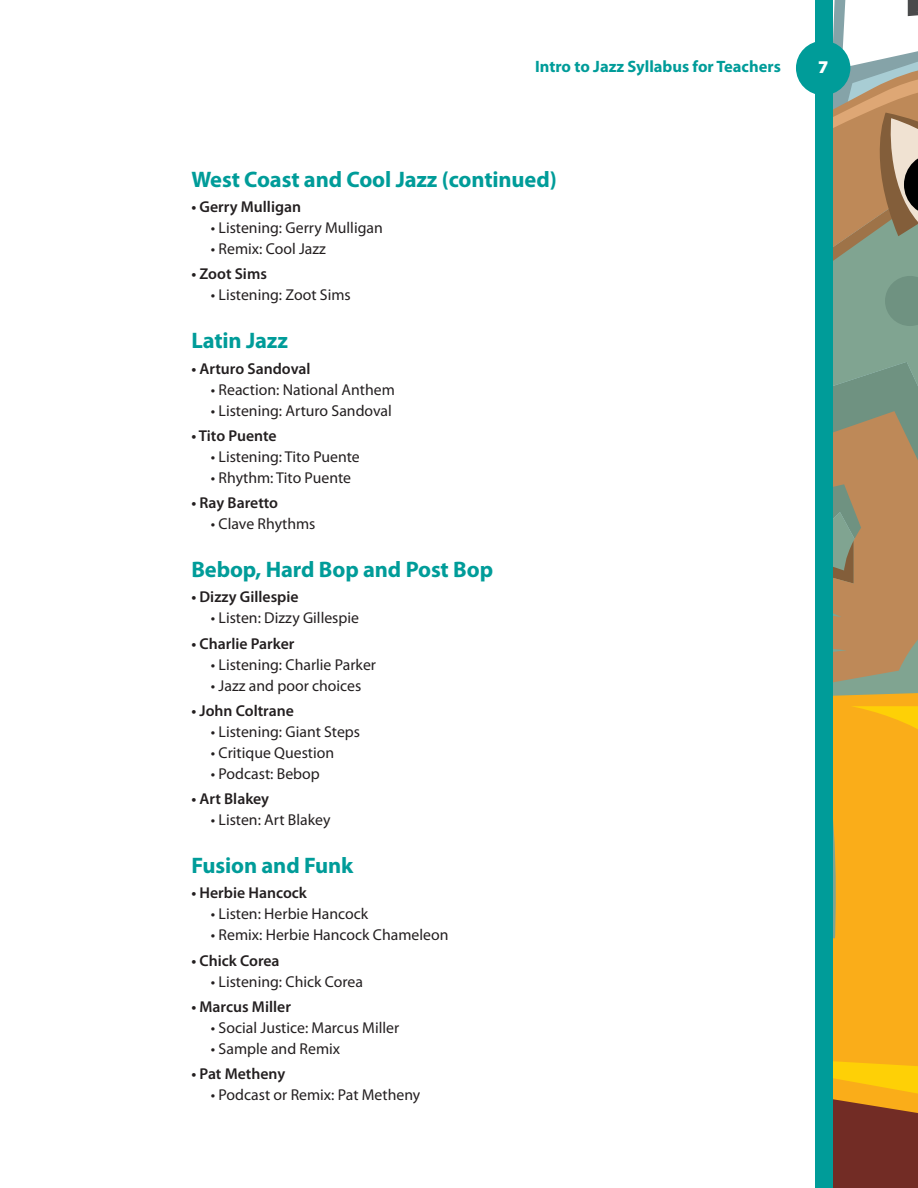
<style>
.page{position:relative;width:918px;height:1188px;background:#fff}
.page>*{position:absolute;margin:0;border:0;box-sizing:border-box;transform-origin:0 0}
.t1{font:700 22.5px "Myriad Pro";letter-spacing:-.005em;color:#009c99}
.t2{font:900 18px "Myriad Pro";color:#fff}
.t3{font:700 16.5px "Myriad Pro";color:#009c99}
.t4{font:15.75px "Myriad Pro";color:#231f20}
.t5{font:600 15.75px "Myriad Pro";color:#231f20}
</style>
<div class="page">
<svg style="left:833px;top:356px;width:85px;height:350px;background:#a88f65"></svg>
<svg style="left:833px;top:706px;width:85px;height:482px;background:#e1991b"></svg>
<div style="left:816px;top:0;width:17px;height:1188px;background:#009c99"></div>
<svg style="left:833px;top:0;width:85px;height:356px;background:#a8a48d"></svg>
<div style="left:796px;top:41px;width:54px;height:54px;background:#009c99;border-radius:50%"></div>
<p class="t3" style="left:535px;top:56px;width:247px">Intro to Jazz Syllabus for Teachers</p>
<h1 class="t1" style="left:191px;top:165px;width:367px">West Coast and Cool Jazz (continued)</h1>
<p class="t5" style="left:191px;top:197px;width:111px">• Gerry Mulligan</p>
<p class="t4" style="left:211px;top:218px;width:174px">• Listening: Gerry Mulligan</p>
<p class="t4" style="left:211px;top:239px;width:117px">• Remix: Cool Jazz</p>
<p class="t5" style="left:191px;top:264px;width:77px">• Zoot Sims</p>
<p class="t4" style="left:211px;top:285px;width:141px">• Listening: Zoot Sims</p>
<h1 class="t1" style="left:191px;top:326px;width:98px">Latin Jazz</h1>
<p class="t5" style="left:191px;top:358px;width:121px">• Arturo Sandoval</p>
<p class="t4" style="left:211px;top:380px;width:186px">• Reaction: National Anthem</p>
<p class="t4" style="left:211px;top:401px;width:183px">• Listening: Arturo Sandoval</p>
<p class="t5" style="left:191px;top:426px;width:87px">• Tito Puente</p>
<p class="t4" style="left:211px;top:447px;width:150px">• Listening: Tito Puente</p>
<p class="t4" style="left:211px;top:468px;width:142px">• Rhythm: Tito Puente</p>
<p class="t5" style="left:191px;top:493px;width:88px">• Ray Baretto</p>
<p class="t4" style="left:211px;top:514px;width:106px">• Clave Rhythms</p>
<h1 class="t1" style="left:191px;top:555px;width:303px">Bebop, Hard Bop and Post Bop</h1>
<p class="t5" style="left:191px;top:587px;width:109px">• Dizzy Gillespie</p>
<p class="t4" style="left:211px;top:608px;width:150px">• Listen: Dizzy Gillespie</p>
<p class="t5" style="left:191px;top:633px;width:105px">• Charlie Parker</p>
<p class="t4" style="left:211px;top:655px;width:167px">• Listening: Charlie Parker</p>
<p class="t4" style="left:211px;top:676px;width:152px">• Jazz and poor choices</p>
<p class="t5" style="left:191px;top:701px;width:104px">• John Coltrane</p>
<p class="t4" style="left:211px;top:722px;width:151px">• Listening: Giant Steps</p>
<p class="t4" style="left:211px;top:743px;width:125px">• Critique Question</p>
<p class="t4" style="left:211px;top:764px;width:111px">• Podcast: Bebop</p>
<p class="t5" style="left:191px;top:789px;width:79px">• Art Blakey</p>
<p class="t4" style="left:211px;top:810px;width:121px">• Listen: Art Blakey</p>
<h1 class="t1" style="left:191px;top:851px;width:164px">Fusion and Funk</h1>
<p class="t5" style="left:191px;top:883px;width:117px">• Herbie Hancock</p>
<p class="t4" style="left:211px;top:904px;width:159px">• Listen: Herbie Hancock</p>
<p class="t4" style="left:211px;top:925px;width:239px">• Remix: Herbie Hancock Chameleon</p>
<p class="t5" style="left:191px;top:950px;width:90px">• Chick Corea</p>
<p class="t4" style="left:211px;top:972px;width:154px">• Listening: Chick Corea</p>
<p class="t5" style="left:191px;top:997px;width:101px">• Marcus Miller</p>
<p class="t4" style="left:211px;top:1018px;width:190px">• Social Justice: Marcus Miller</p>
<p class="t4" style="left:211px;top:1039px;width:131px">• Sample and Remix</p>
<p class="t5" style="left:191px;top:1064px;width:95px">• Pat Metheny</p>
<p class="t4" style="left:211px;top:1085px;width:211px">• Podcast or Remix: Pat Metheny</p>
<p class="t2" style="left:818px;top:55px;width:12px">7</p>
</div>
